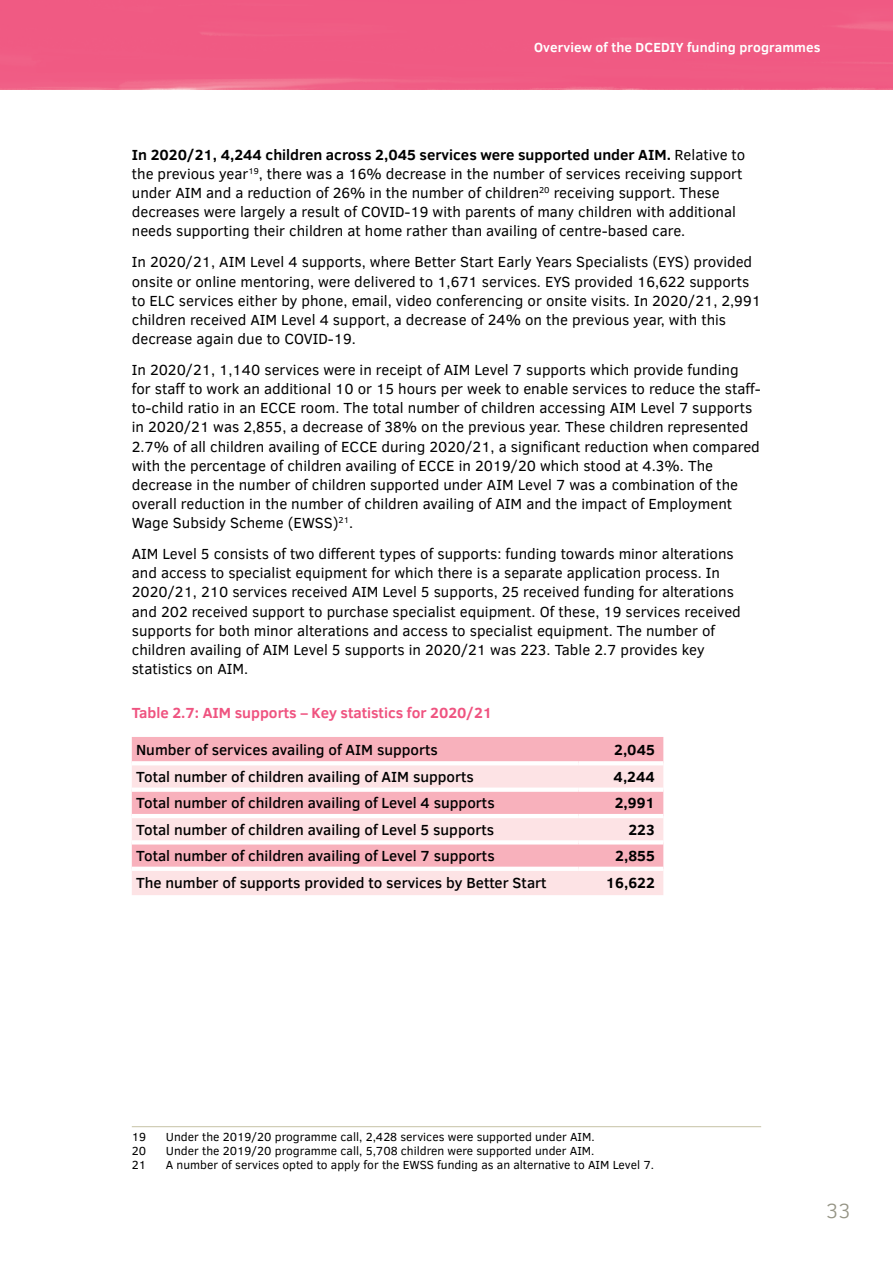
<style>
.page{position:relative;width:893px;height:1263px;background:#fff}
.page>*{position:absolute;margin:0;border:0;box-sizing:border-box;transform-origin:0 0}
.t1{font:300 21px "Clear Sans";color:#959485}
.Body{font:15px/19.2px "Clear Sans";color:#000}
.Table_heading__med{font:500 15px "Clear Sans";color:#000}
.Table-title{font:700 15px "Clear Sans";color:#ef5380}
.Table_heading___blk{font:700 15px "Clear Sans";color:#000}
.t2{font:700 13.5px "Clear Sans";letter-spacing:.01em;color:#fff}
.footnotes{font:12px "Clear Sans";color:#000}
.s1{font-weight:700}
</style>
<div class="page">
<div style="left:0;top:0;width:893px;height:89px;background:#f05a83"></div>
<div style="left:132px;top:737px;width:531px;height:24px;background:#f8b1bc"></div>
<svg style="left:132px;top:765px;width:531px;height:130px;background:#fbcfd5"></svg>
<svg style="left:132px;top:761px;width:446px;height:1px"></svg>
<svg style="left:578px;top:761px;width:85px;height:2px"></svg>
<div style="left:132px;top:787px;width:446px;height:5px;background:#fff"></div>
<div style="left:578px;top:787px;width:85px;height:5px;background:#fff"></div>
<hr style="left:132px;top:814px;width:446px;height:4px;background:#fff">
<hr style="left:578px;top:814px;width:85px;height:4px;background:#fff">
<hr style="left:132px;top:840px;width:446px;height:4px;background:#fff">
<hr style="left:578px;top:840px;width:85px;height:4px;background:#fff">
<hr style="left:132px;top:867px;width:446px;height:4px;background:#fff">
<hr style="left:578px;top:867px;width:85px;height:4px;background:#fff">
<hr style="left:132px;top:1126px;width:629px;height:1px;background:#c9c6aa">
<p class="t2" style="left:534px;top:38px;width:288px">Overview of the DCEDIY funding programmes</p>
<p class="Body" style="left:132px;top:145px;width:615px"><span class="s1">In 2020/21, 4,244 children across 2,045 services were supported under AIM.</span> Relative to the previous year<sup>19</sup>, there was a 16% decrease in the number of services receiving support under AIM and a reduction of 26% in the number of children<sup>20</sup> receiving support. These decreases were largely a result of COVID-19 with parents of many children with additional needs supporting their children at home rather than availing of centre-based care.</p>
<p class="Body" style="left:132px;top:252px;width:631px">In 2020/21, AIM Level 4 supports, where Better Start Early Years Specialists (EYS) provided onsite or online mentoring, were delivered to 1,671 services. EYS provided 16,622 supports to ELC services either by phone, email, video conferencing or onsite visits. In 2020/21, 2,991 children received AIM Level 4 support, a decrease of 24% on the previous year, with this decrease again due to COVID-19.</p>
<p class="Body" style="left:132px;top:360px;width:631px">In 2020/21, 1,140 services were in receipt of AIM Level 7 supports which provide funding for staff to work an additional 10 or 15 hours per week to enable services to reduce the staff&shy;to-child ratio in an ECCE room. The total number of children accessing AIM Level 7 supports in 2020/21 was 2,855, a decrease of 38% on the previous year. These children represented 2.7% of all children availing of ECCE during 2020/21, a significant reduction when compared with the percentage of children availing of ECCE in 2019/20 which stood at 4.3%. The decrease in the number of children supported under AIM Level 7 was a combination of the overall reduction in the number of children availing of AIM and the impact of Employment Wage Subsidy Scheme (EWSS)<sup>21</sup>.</p>
<p class="Body" style="left:132px;top:544px;width:611px">AIM Level 5 consists of two different types of supports: funding towards minor alterations and access to specialist equipment for which there is a separate application process. In 2020/21, 210 services received AIM Level 5 supports, 25 received funding for alterations and 202 received support to purchase specialist equipment. Of these, 19 services received supports for both minor alterations and access to specialist equipment. The number of children availing of AIM Level 5 supports in 2020/21 was 223. Table 2.7 provides key statistics on AIM.</p>
<p class="Table-title" style="left:132px;top:702px;width:362px">Table 2.7: AIM supports – Key statistics for 2020/21</p>
<p class="Table_heading__med" style="left:136px;top:739px;width:303px">Number of services availing of AIM supports</p>
<p class="Table_heading___blk" style="left:614px;top:738px;width:42px">2,045</p>
<p class="Table_heading__med" style="left:136px;top:766px;width:339px">Total number of children availing of AIM supports</p>
<p class="Table_heading___blk" style="left:614px;top:766px;width:43px">4,244</p>
<p class="Table_heading__med" style="left:136px;top:793px;width:360px">Total number of children availing of Level 4 supports</p>
<p class="Table_heading___blk" style="left:615px;top:792px;width:42px">2,991</p>
<p class="Table_heading__med" style="left:136px;top:819px;width:360px">Total number of children availing of Level 5 supports</p>
<p class="Table_heading___blk" style="left:628px;top:818px;width:28px">223</p>
<p class="Table_heading__med" style="left:136px;top:845px;width:360px">Total number of children availing of Level 7 supports</p>
<p class="Table_heading___blk" style="left:615px;top:845px;width:41px">2,855</p>
<p class="Table_heading__med" style="left:136px;top:873px;width:412px">The number of supports provided to services by Better Start</p>
<p class="Table_heading___blk" style="left:606px;top:872px;width:50px">16,622</p>
<p class="footnotes" style="left:132px;top:1129px;width:16px">19</p>
<p class="footnotes" style="left:166px;top:1129px;width:430px">Under the 2019/20 programme call, 2,428 services were supported under AIM.</p>
<p class="footnotes" style="left:132px;top:1143px;width:16px">20</p>
<p class="footnotes" style="left:166px;top:1143px;width:430px">Under the 2019/20 programme call, 5,708 children were supported under AIM.</p>
<p class="footnotes" style="left:132px;top:1157px;width:16px">21</p>
<p class="footnotes" style="left:166px;top:1157px;width:490px">A number of services opted to apply for the EWSS funding as an alternative to AIM Level 7.</p>
<h1 class="t1" style="left:826px;top:1196px;width:26px">33</h1>
</div>
